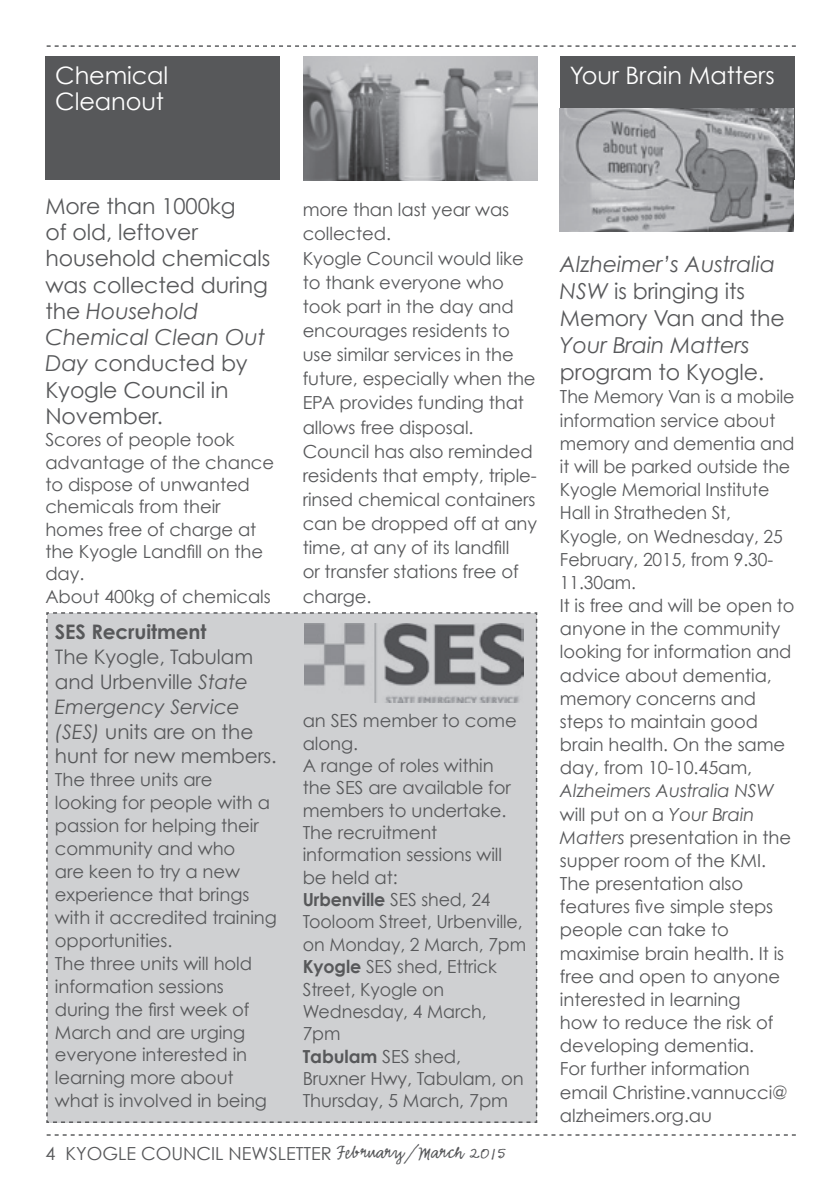
<style>
.page{position:relative;width:840px;height:1191px;background:#fff}
.page>*{position:absolute;margin:0;border:0;box-sizing:border-box;transform-origin:0 0}
.t1{font:24px/26px "Century Gothic";letter-spacing:-.005em;color:#fff}
.t2{font:22px/26.4px "Century Gothic";letter-spacing:-.005em;color:#57585a}
.t3{font:20px/25px "Century Gothic";letter-spacing:-.005em;color:#57585a}
.t4{font:700 20px "Century Gothic";letter-spacing:-.005em;color:#57585a}
.t5{font:18px/23.2px "Century Gothic";letter-spacing:-.005em;color:#57585a}
.s1{font-style:italic}
.s2{font-weight:700}
.s3{font-family:"Emmascript MVB";font-size:20px}
</style>
<div class="page">
<div style="left:45px;top:57px;width:234px;height:123px;background:#57585a"></div>
<div style="left:559px;top:57px;width:234px;height:123px;background:#57585a"></div>
<div style="left:46px;top:612px;width:491px;height:511px;background:#cfd0d2"></div>
<svg style="left:47px;top:45px;width:748px;height:2px"></svg>
<svg style="left:47px;top:1134px;width:748px;height:1px"></svg>
<img style="left:303px;top:57px;width:234px;height:123px">
<img style="left:559px;top:108px;width:234px;height:123px">
<img style="left:304px;top:624px;width:219px;height:78px">
<p class="t1" style="left:55px;top:62px;width:114px">Chemical<br>Cleanout</p>
<p class="t1" style="left:569px;top:62px;width:206px">Your Brain Matters</p>
<p class="t2" style="left:45px;top:192px;width:226px">More than 1000kg<br>of old, leftover household chemicals was collected during the <span class="s1">Household<br>Chemical Clean Out<br>Day</span> conducted by<br>Kyogle Council in<br>November.</p>
<p class="t5" style="left:45px;top:428px;width:230px;line-height:22.4px">Scores of people took advantage of the chance to dispose of unwanted chemicals from their homes free of charge at the Kyogle Landfill on the day.</p>
<p class="t5" style="left:45px;top:584px;width:227px">About 400kg of chemicals</p>
<p class="t4" style="left:55px;top:619px;width:153px">SES Recruitment</p>
<p class="t3" style="left:55px;top:644px;width:223px">The Kyogle, Tabulam and Urbenville <span class="s1">State<br>Emergency Service (SES)</span> units are on the hunt for new members.</p>
<p class="t5" style="left:55px;top:768px;width:223px">The three units are looking for people with a passion for helping their community and who<br>are keen to try a new experience that brings with it accredited training opportunities.</p>
<p class="t5" style="left:55px;top:951px;width:213px">The three units will hold information sessions during the first week of<br>March and are urging everyone interested in learning more about what is involved in being</p>
<p class="t5" style="left:302px;top:197px;width:208px;line-height:24.2px">more than last year was collected.</p>
<p class="t5" style="left:302px;top:246px;width:234px;line-height:24.2px">Kyogle Council would like to thank everyone who took part in the day and encourages residents to use similar services in the future, especially when the<br>EPA provides funding that allows free disposal.</p>
<p class="t5" style="left:302px;top:439px;width:236px;line-height:24.2px">Council has also reminded residents that empty, triple&shy;rinsed chemical containers can be dropped off at any time, at any of its landfill<br>or transfer stations free of charge.</p>
<p class="t5" style="left:302px;top:709px;width:215px;line-height:22.4px">an SES member to come along.</p>
<p class="t5" style="left:302px;top:754px;width:209px;line-height:22.4px">A range of roles within the SES are available for members to undertake.</p>
<p class="t5" style="left:302px;top:821px;width:201px;line-height:22.4px">The recruitment information sessions will be held at:</p>
<p class="t5" style="left:302px;top:888px;width:225px;line-height:22.4px"><span class="s2">Urbenville</span> SES shed, 24<br>Tooloom Street, Urbenville, on Monday, 2 March, 7pm</p>
<p class="t5" style="left:302px;top:955px;width:195px;line-height:22.4px"><span class="s2">Kyogle</span> SES shed, Ettrick<br>Street, Kyogle on<br>Wednesday, 4 March,<br>7pm</p>
<p class="t5" style="left:302px;top:1044px;width:222px;line-height:22.4px"><span class="s2">Tabulam</span> SES shed,<br>Bruxner Hwy, Tabulam, on<br>Thursday, 5 March, 7pm</p>
<p class="t5" style="left:45px;top:1141px;width:462px">4 KYOGLE COUNCIL NEWSLETTER <span class="s3">February/March 2015</span></p>
<p class="t2" style="left:559px;top:250px;width:226px;line-height:27.2px"><span class="s1">Alzheimer’s Australia<br>NSW</span> is bringing its<br>Memory Van and the<br><span class="s1">Your Brain Matters </span>program to Kyogle.</p>
<p class="t5" style="left:559px;top:385px;width:236px">The Memory Van is a mobile information service about memory and dementia and it will be parked outside the<br>Kyogle Memorial Institute<br>Hall in Stratheden St,<br>Kyogle, on Wednesday, 25<br>February, 2015, from 9.30-<br>11.30am.</p>
<p class="t5" style="left:559px;top:593px;width:236px">It is free and will be open to anyone in the community looking for information and advice about dementia, memory concerns and steps to maintain good brain health. On the same day, from 10-10.45am,<br><span class="s1">Alzheimers Australia NSW </span>will put on a <span class="s1">Your Brain<br>Matters</span> presentation in the supper room of the KMI.</p>
<p class="t5" style="left:559px;top:871px;width:226px">The presentation also features five simple steps people can take to maximise brain health. It is free and open to anyone interested in learning<br>how to reduce the risk of developing dementia.</p>
<p class="t5" style="left:559px;top:1057px;width:229px">For further information email Christine.vannucci@ alzheimers.org.au</p>
</div>
